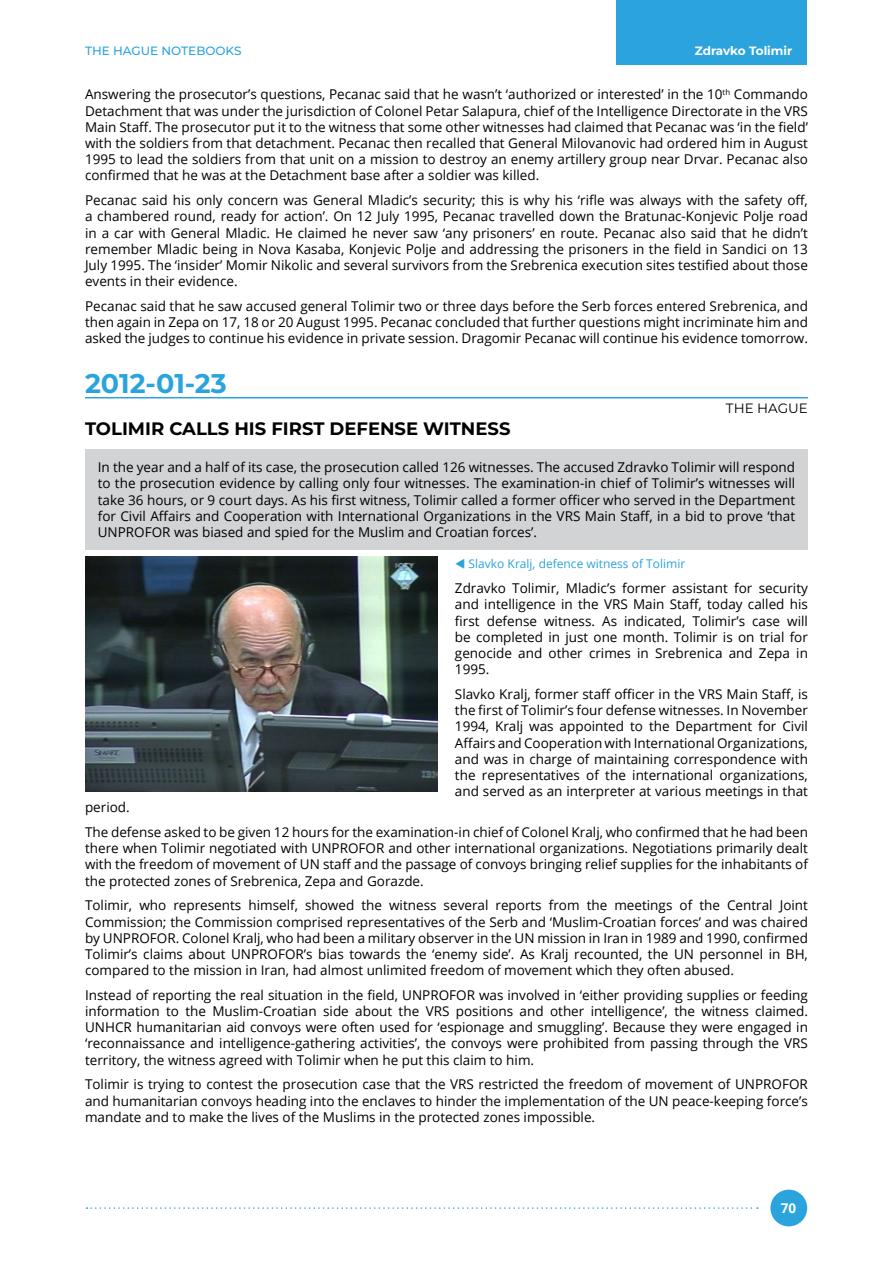
<style>
.page{position:relative;width:893px;height:1263px;background:#fff}
.page>*{position:absolute;margin:0;border:0;box-sizing:border-box;transform-origin:0 0}
.t1{font:700 27px "Montserrat";color:#2ba4dd}
.t2{font:700 18px "Montserrat";color:#000}
.t3{font:13.5px/16.2px "Open Sans";color:#000;text-align:justify}
.t4{font:13.5px "Montserrat";color:#000}
.t5{font:700 13.5px "Open Sans";color:#fff}
.t6{font:12px "Open Sans";color:#2ba4dd}
.t7{font:500 12px "Montserrat";color:#2ba4dd}
.t8{font:700 12px "Montserrat";color:#fff}
</style>
<div class="page">
<div style="left:617px;top:0;width:190px;height:65px;background:#2ba4dd"></div>
<div style="left:770px;top:1189px;width:37px;height:37px;background:#2ba4dd;border-radius:50%"></div>
<svg style="left:87px;top:1207px;width:671px;height:2px"></svg>
<hr style="left:85px;top:397px;width:723px;height:1px;background:#2ba4dd">
<div style="left:85px;top:449px;width:723px;height:100px;background:#d1d3d4"></div>
<img style="left:85px;top:556px;width:353px;height:236px">
<p class="t7" style="left:85px;top:43px;width:158px">THE HAGUE NOTEBOOKS</p>
<p class="t8" style="left:695px;top:43px;width:99px">Zdravko Tolimir</p>
<p class="t3" style="left:85px;top:86px;width:724px">Answering the prosecutor’s questions, Pecanac said that he wasn’t ‘authorized or interested’ in the 10<sup>th</sup> Commando Detachment that was under the jurisdiction of Colonel Petar Salapura, chief of the Intelligence Directorate in the VRS Main Staff. The prosecutor put it to the witness that some other witnesses had claimed that Pecanac was ‘in the field’ with the soldiers from that detachment. Pecanac then recalled that General Milovanovic had ordered him in August 1995 to lead the soldiers from that unit on a mission to destroy an enemy artillery group near Drvar. Pecanac also confirmed that he was at the Detachment base after a soldier was killed.</p>
<p class="t3" style="left:85px;top:192px;width:724px">Pecanac said his only concern was General Mladic’s security; this is why his ‘rifle was always with the safety off, a chambered round, ready for action’. On 12 July 1995, Pecanac travelled down the Bratunac-Konjevic Polje road in a car with General Mladic. He claimed he never saw ‘any prisoners’ en route. Pecanac also said that he didn’t remember Mladic being in Nova Kasaba, Konjevic Polje and addressing the prisoners in the field in Sandici on 13<br>July 1995. The ‘insider’ Momir Nikolic and several survivors from the Srebrenica execution sites testified about those events in their evidence.</p>
<p class="t3" style="left:85px;top:298px;width:724px">Pecanac said that he saw accused general Tolimir two or three days before the Serb forces entered Srebrenica, and then again in Zepa on 17, 18 or 20 August 1995. Pecanac concluded that further questions might incriminate him and asked the judges to continue his evidence in private session. Dragomir Pecanac will continue his evidence tomorrow.</p>
<h1 class="t1" style="left:85px;top:365px;width:143px">2012-01-23</h1>
<p class="t4" style="left:726px;top:399px;width:83px">THE HAGUE</p>
<h2 class="t2" style="left:85px;top:416px;width:427px">TOLIMIR CALLS HIS FIRST DEFENSE WITNESS</h2>
<p class="t3" style="left:98px;top:459px;width:699px">In the year and a half of its case, the prosecution called 126 witnesses. The accused Zdravko Tolimir will respond to the prosecution evidence by calling only four witnesses. The examination-in chief of Tolimir’s witnesses will take 36 hours, or 9 court days. As his first witness, Tolimir called a former officer who served in the Department for Civil Affairs and Cooperation with International Organizations in the VRS Main Staff, in a bid to prove ‘that UNPROFOR was biased and spied for the Muslim and Croatian forces’.</p>
<p class="t6" style="left:469px;top:556px;width:218px">Slavko Kralj, defence witness of Tolimir</p>
<p class="t3" style="left:455px;top:580px;width:354px">Zdravko Tolimir, Mladic’s former assistant for security and intelligence in the VRS Main Staff, today called his first defense witness. As indicated, Tolimir’s case will be completed in just one month. Tolimir is on trial for genocide and other crimes in Srebrenica and Zepa in 1995.</p>
<p class="t3" style="left:455px;top:685px;width:354px">Slavko Kralj, former staff officer in the VRS Main Staff, is the first of Tolimir’s four defense witnesses. In November 1994, Kralj was appointed to the Department for Civil Affairs and Cooperation with International Organizations, and was in charge of maintaining correspondence with the representatives of the international organizations, and served as an interpreter at various meetings in that</p>
<p class="t3" style="left:85px;top:795px;width:724px;line-height:24.8px">period.<br>The defense asked to be given 12 hours for the examination-in chief of Colonel Kralj, who confirmed that he had been</p>
<p class="t3" style="left:85px;top:840px;width:724px">there when Tolimir negotiated with UNPROFOR and other international organizations. Negotiations primarily dealt with the freedom of movement of UN staff and the passage of convoys bringing relief supplies for the inhabitants of the protected zones of Srebrenica, Zepa and Gorazde.</p>
<p class="t3" style="left:85px;top:897px;width:724px">Tolimir, who represents himself, showed the witness several reports from the meetings of the Central Joint Commission; the Commission comprised representatives of the Serb and ‘Muslim-Croatian forces’ and was chaired by UNPROFOR. Colonel Kralj, who had been a military observer in the UN mission in Iran in 1989 and 1990, confirmed Tolimir’s claims about UNPROFOR’s bias towards the ‘enemy side’. As Kralj recounted, the UN personnel in BH, compared to the mission in Iran, had almost unlimited freedom of movement which they often abused.</p>
<p class="t3" style="left:85px;top:986px;width:724px">Instead of reporting the real situation in the field, UNPROFOR was involved in ‘either providing supplies or feeding information to the Muslim-Croatian side about the VRS positions and other intelligence’, the witness claimed.<br>UNHCR humanitarian aid convoys were often used for ‘espionage and smuggling’. Because they were engaged in ‘reconnaissance and intelligence-gathering activities’, the convoys were prohibited from passing through the VRS territory, the witness agreed with Tolimir when he put this claim to him.</p>
<p class="t3" style="left:85px;top:1076px;width:724px">Tolimir is trying to contest the prosecution case that the VRS restricted the freedom of movement of UNPROFOR and humanitarian convoys heading into the enclaves to hinder the implementation of the UN peace-keeping force’s mandate and to make the lives of the Muslims in the protected zones impossible.</p>
<p class="t5" style="left:781px;top:1199px;width:17px">70</p>
</div>
